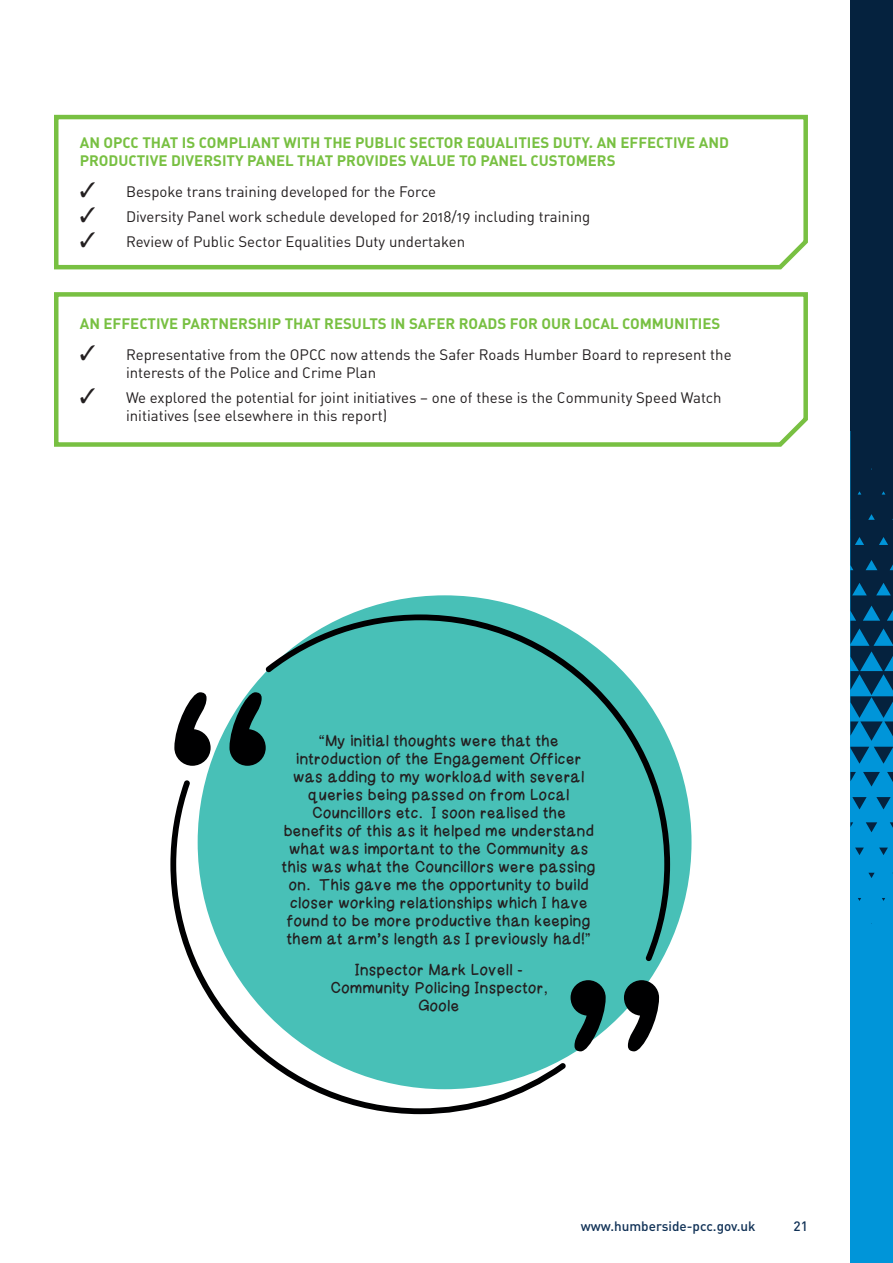
<style>
.page{position:relative;width:893px;height:1263px;background:#fff}
.page>*{position:absolute;margin:0;border:0;box-sizing:border-box;transform-origin:0 0}
.t1{font:15px/18px "processblackhandwriting";color:#231f20;text-align:center}
.t2{font:15px/18px "DIN Regular Alternate";color:#231f20}
.t3{font:15px/18px "DIN Bold Alternate";color:#78c042}
.t4{font:500 13.5px "DIN";color:#103156}
</style>
<div class="page">
<div style="left:850px;top:0;width:43px;height:1263px;background:#0095d9"></div>
<svg style="left:868px;top:873px;width:7px;height:5px"></svg>
<svg style="left:879px;top:847px;width:9px;height:8px"></svg>
<svg style="left:855px;top:847px;width:9px;height:8px"></svg>
<svg style="left:890px;top:822px;width:3px;height:6px"></svg>
<svg style="left:866px;top:822px;width:11px;height:10px"></svg>
<svg style="left:876px;top:797px;width:15px;height:12px"></svg>
<svg style="left:852px;top:797px;width:15px;height:12px"></svg>
<svg style="left:887px;top:772px;width:6px;height:10px"></svg>
<svg style="left:863px;top:772px;width:17px;height:14px"></svg>
<svg style="left:850px;top:772px;width:6px;height:9px"></svg>
<svg style="left:850px;top:747px;width:43px;height:17px"></svg>
<svg style="left:850px;top:430px;width:43px;height:311px"></svg>
<div style="left:850px;top:0;width:43px;height:430px;background:#05223e"></div>
<svg style="left:54px;top:114px;width:754px;height:156px"></svg>
<svg style="left:54px;top:292px;width:754px;height:155px"></svg>
<div style="left:198px;top:595px;width:493px;height:494px;background:#48c0b7;border-radius:50%"></div>
<svg style="left:229px;top:692px;width:36px;height:74px"></svg>
<svg style="left:174px;top:692px;width:37px;height:74px"></svg>
<svg style="left:571px;top:980px;width:35px;height:71px"></svg>
<svg style="left:624px;top:980px;width:35px;height:71px"></svg>
<svg style="left:170px;top:780px;width:396px;height:334px"></svg>
<svg style="left:265px;top:614px;width:405px;height:347px"></svg>
<p class="t3" style="left:80px;top:133px;width:651px">AN OPCC THAT IS COMPLIANT WITH THE PUBLIC SECTOR EQUALITIES DUTY. AN EFFECTIVE AND<br>PRODUCTIVE DIVERSITY PANEL THAT PROVIDES VALUE TO PANEL CUSTOMERS</p>
<p class="t2" style="left:80px;top:182px;width:358px">✓ Bespoke trans training developed for the Force</p>
<p class="t2" style="left:80px;top:207px;width:512px">✓ Diversity Panel work schedule developed for 2018/19 including training</p>
<p class="t2" style="left:80px;top:233px;width:387px">✓ Review of Public Sector Equalities Duty undertaken</p>
<p class="t3" style="left:80px;top:313px;width:642px">AN EFFECTIVE PARTNERSHIP THAT RESULTS IN SAFER ROADS FOR OUR LOCAL COMMUNITIES</p>
<p class="t2" style="left:126px;top:345px;width:607px;text-indent:-46px">✓ Representative from the OPCC now attends the Safer Roads Humber Board to represent the interests of the Police and Crime Plan</p>
<p class="t2" style="left:126px;top:388px;width:597px;text-indent:-46px">✓ We explored the potential for joint initiatives – one of these is the Community Speed Watch initiatives (see elsewhere in this report)</p>
<p class="t1" style="left:282px;top:732px;width:315px">“My initial thoughts were that the introduction of the Engagement Officer was adding to my workload with several queries being passed on from Local Councillors etc. I soon realised the benefits of this as it helped me understand what was important to the Community as this was what the Councillors were passing on. This gave me the opportunity to build closer working relationships which I have found to be more productive than keeping them at arm’s length as I previously had!”</p>
<p class="t1" style="left:330px;top:961px;width:219px">Inspector Mark Lovell -<br>Community Policing Inspector,<br>Goole</p>
<p class="t4" style="left:581px;top:1217px;width:176px">www.humberside-pcc.gov.uk</p>
<p class="t4" style="left:793px;top:1217px;width:16px">21</p>
</div>
